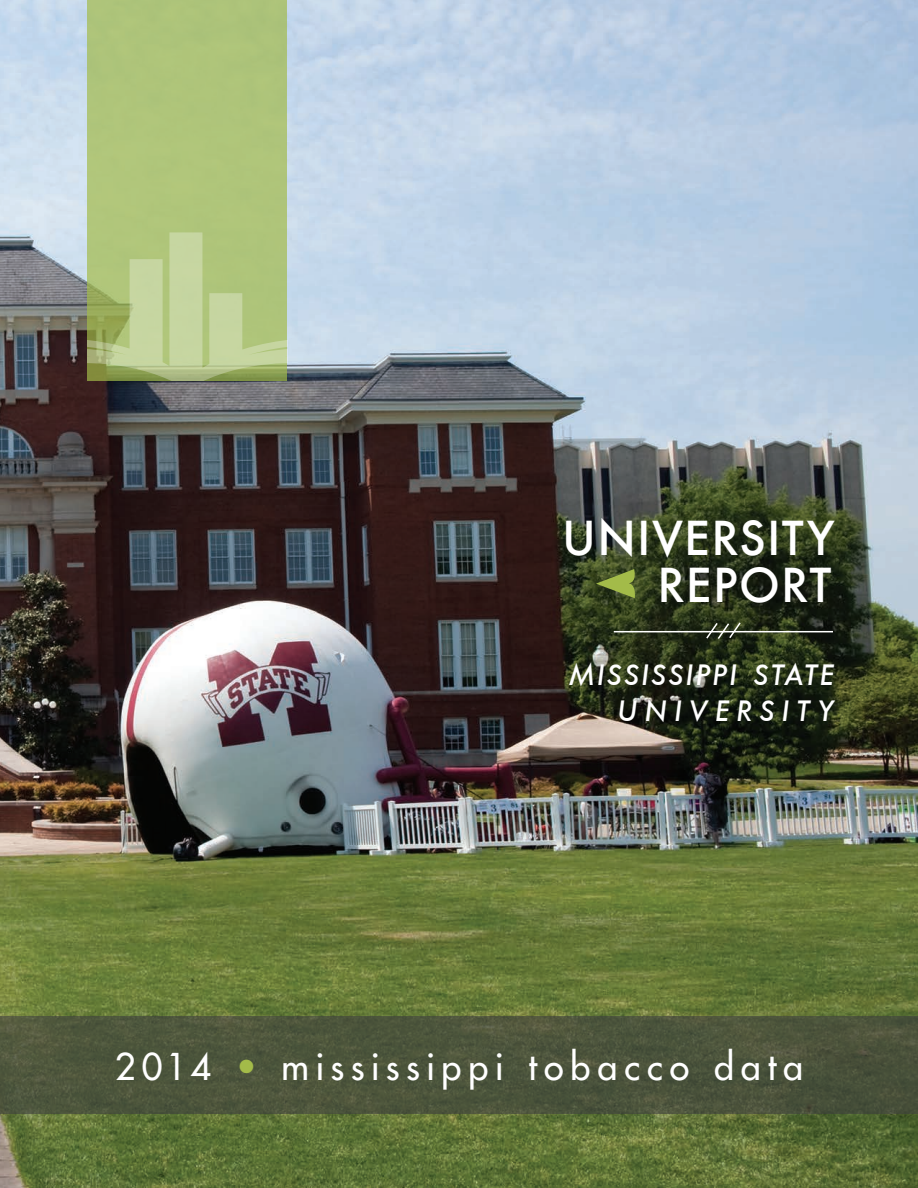
<style>
.page{position:relative;width:918px;height:1188px;background:#fff}
.page>*{position:absolute;margin:0;border:0;box-sizing:border-box;transform-origin:0 0}
.t1{font:500 45.75px "Futura";letter-spacing:.03em;color:#fff}
.t2{font:500 36px "Futura Std";letter-spacing:.185em;color:#fff}
.t3{font:italic 500 27.45px/36px "Futura";letter-spacing:.075em;color:#fff;text-align:right}
.s1{color:#a3bb49}
</style>
<div class="page">
<img style="left:0;top:0;width:918px;height:1188px">
<div style="left:87px;top:0;width:200px;height:380px;background:#afc57a"></div>
<svg style="left:87px;top:232px;width:201px;height:148px"></svg>
<div style="left:0;top:1016px;width:918px;height:97px;background:#4c543b"></div>
<hr style="left:614px;top:631px;width:219px;height:1px;background:#fff">
<svg style="left:705px;top:621px;width:37px;height:20px"></svg>
<svg style="left:596px;top:569px;width:41px;height:29px"></svg>
<p class="t1" style="left:562px;top:506px;width:274px">UNIVERSITY</p>
<p class="t1" style="left:658px;top:553px;width:175px">REPORT</p>
<p class="t3" style="left:568px;top:657px;width:267px">MISSISSIPPI STATE<br>UNIVERSITY</p>
<p class="t2" style="left:115px;top:1044px;width:690px">2014 <span class="s1">•</span> mississippi tobacco data</p>
</div>
